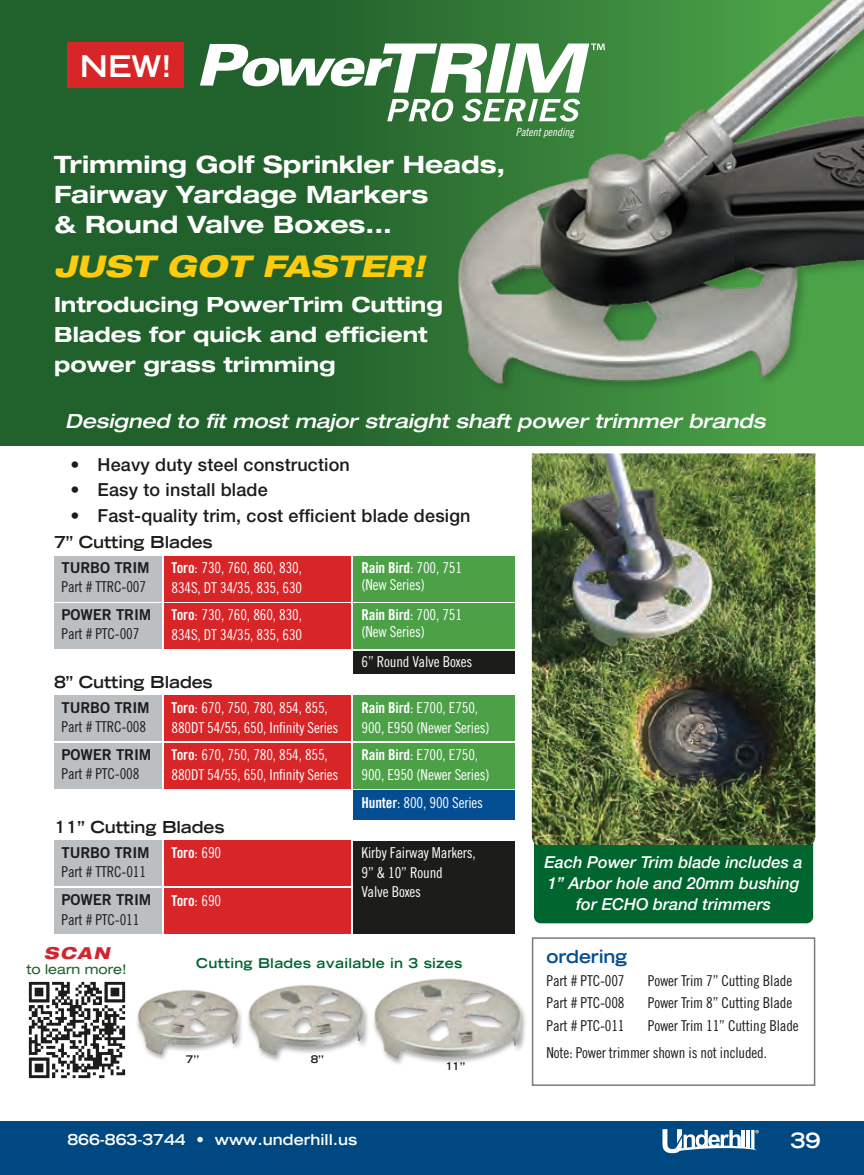
<style>
.page{position:relative;width:864px;height:1175px;background:#fff}
.page>*{position:absolute;margin:0;border:0;box-sizing:border-box;transform-origin:0 0}
.t1{font:italic 800 expanded 30px "Helvetica Neue LT";letter-spacing:.01em;color:#fecb0d}
.t2{font:700 expanded 29.85px "Trade Gothic LH";color:#fff}
.t3{font:700 expanded 24px/30px "Helvetica Neue LT";color:#fff}
.t4{font:700 expanded 21px/30px "Helvetica Neue LT";color:#fff}
.t5{font:700 expanded 21px "Trade Gothic LH";color:#fff}
.t6{font:italic 500 expanded 19.5px "Helvetica Neue LT";color:#fff}
.t7{font:500 18px "Helvetica Neue LT";letter-spacing:.01em;color:#1c1c1a}
.t8{font:700 expanded 18px "Trade Gothic LH";letter-spacing:-.01em;color:#034d92}
.t9{font:italic 500 16.5px/21px "Helvetica Neue LT";color:#fff;text-align:center}
.t10{font:700 expanded 16.5px "Trade Gothic LH";letter-spacing:-.01em;color:#1c1c1a}
.t11{font:italic 800 expanded 16.5px "Helvetica Neue LT";color:#d12531}
.t12{font:15px/19.5px "Trade Gothic Cond Eighteen";letter-spacing:-.01em;color:#fff}
.t13{font:15px/27px "Trade Gothic Cond Eighteen";letter-spacing:-.01em;color:#1c1c1a}
.t14{font:15px "Trade Gothic Bold Two";letter-spacing:-.01em;color:#1c1c1a}
.t15{font:15px "Trade Gothic Bold Cond Twenty";letter-spacing:-.01em;color:#fff}
.t16{font:700 expanded 15px "Trade Gothic LH";color:#fff}
.t17{font:700 expanded 13.5px "Trade Gothic LH";letter-spacing:.02em;color:#00652e}
.t18{font:expanded 13.5px "Helvetica Neue LT";color:#1f612b}
.t19{font:11.25px "Trade Gothic Cond Eighteen Obl";letter-spacing:-.01em;color:#fff}
.t20{font:700 expanded 10.5px "Trade Gothic LH";color:#1c1c1a}
.s1{font-family:"Trade Gothic Bold Cond Twenty"}
.s2{font-family:"Trade Gothic Cond Eighteen"}
</style>
<div class="page">
<svg style="left:0;top:0;width:864px;height:446px;background:#26682f"></svg>
<div style="left:534px;top:827px;width:279px;height:96px;background:#00652e;border-radius:7px"></div>
<img style="left:447px;top:0;width:417px;height:395px">
<img style="left:532px;top:453px;width:283px;height:392px">
<div style="left:353px;top:556px;width:162px;height:45px;background:#4ca147"></div>
<div style="left:164px;top:556px;width:187px;height:45px;background:#d82527"></div>
<div style="left:54px;top:556px;width:108px;height:45px;background:#bcbfc2"></div>
<div style="left:353px;top:603px;width:162px;height:45px;background:#4ca147"></div>
<div style="left:353px;top:651px;width:162px;height:22px;background:#1c1c1a"></div>
<div style="left:164px;top:603px;width:187px;height:45px;background:#d82527"></div>
<div style="left:54px;top:603px;width:108px;height:45px;background:#bcbfc2"></div>
<div style="left:353px;top:696px;width:162px;height:45px;background:#4ca147"></div>
<div style="left:164px;top:696px;width:187px;height:45px;background:#d82527"></div>
<div style="left:54px;top:696px;width:108px;height:45px;background:#bcbfc2"></div>
<div style="left:353px;top:790px;width:162px;height:30px;background:#034d92"></div>
<div style="left:353px;top:743px;width:162px;height:45px;background:#4ca147"></div>
<div style="left:164px;top:743px;width:187px;height:45px;background:#d82527"></div>
<div style="left:54px;top:743px;width:108px;height:45px;background:#bcbfc2"></div>
<div style="left:353px;top:841px;width:162px;height:92px;background:#1c1c1a"></div>
<div style="left:164px;top:841px;width:187px;height:45px;background:#d82527"></div>
<div style="left:54px;top:841px;width:108px;height:45px;background:#bcbfc2"></div>
<div style="left:164px;top:888px;width:187px;height:45px;background:#d82527"></div>
<div style="left:54px;top:888px;width:108px;height:45px;background:#bcbfc2"></div>
<div style="left:0;top:1120px;width:864px;height:54px;background:#004882"></div>
<img style="left:28px;top:981px;width:98px;height:98px">
<svg style="left:662px;top:1129px;width:97px;height:24px"></svg>
<hr style="left:0;top:167px;width:1px;height:81px;background:#040404">
<hr style="left:0;top:332px;width:1px;height:114px;background:#00652e">
<div style="left:68px;top:42px;width:116px;height:45px;background:#d82527"></div>
<svg style="left:387px;top:99px;width:68px;height:23px"></svg>
<svg style="left:462px;top:99px;width:118px;height:23px"></svg>
<svg style="left:200px;top:44px;width:405px;height:49px"></svg>
<div style="left:532px;top:937px;width:283px;height:148px;border:2px solid #797a7b"></div>
<div style="left:371px;top:977px;width:156px;height:89px;background:#000;opacity:.35"></div>
<img style="left:371px;top:977px;width:154px;height:85px">
<img style="left:248px;top:985px;width:120px;height:75px">
<img style="left:137px;top:990px;width:105px;height:68px">
<h2 class="t2" style="left:80px;top:46px;width:93px">NEW!</h2>
<p class="t19" style="left:516px;top:125px;width:60px">Patent pending</p>
<h3 class="t3" style="left:54px;top:149px;width:453px">Trimming Golf Sprinkler Heads,<br>Fairway Yardage Markers<br>&amp; Round Valve Boxes...</h3>
<h1 class="t1" style="left:54px;top:247px;width:372px">JUST GOT FASTER!</h1>
<h3 class="t4" style="left:54px;top:289px;width:390px">Introducing PowerTrim Cutting<br>Blades for quick and efficient power grass trimming</h3>
<h3 class="t6" style="left:65px;top:409px;width:702px">Designed to fit most major straight shaft power trimmer brands</h3>
<p class="t7" style="left:70px;top:454px;width:281px">• Heavy duty steel construction</p>
<p class="t7" style="left:70px;top:479px;width:199px">• Easy to install blade</p>
<p class="t7" style="left:70px;top:505px;width:402px">• Fast-quality trim, cost efficient blade design</p>
<p class="t12" style="left:172px;top:558px;width:132px"><span class="s1">Toro</span>: 730, 760, 860, 830,<br>834S, DT 34/35, 835, 630</p>
<p class="t12" style="left:172px;top:605px;width:132px"><span class="s1">Toro</span>: 730, 760, 860, 830,<br>834S, DT 34/35, 835, 630</p>
<p class="t10" style="left:54px;top:531px;width:160px">7” Cutting Blades</p>
<p class="t14" style="left:62px;top:558px;width:90px">TURBO TRIM</p>
<p class="t13" style="left:62px;top:573px;width:86px">Part # TTRC-007</p>
<p class="t15" style="left:362px;top:559px;width:102px">Rain Bird<span class="s2">: 700, 751</span></p>
<p class="t12" style="left:362px;top:574px;width:65px">(New Series)</p>
<p class="t15" style="left:362px;top:605px;width:102px">Rain Bird<span class="s2">: 700, 751</span></p>
<p class="t12" style="left:362px;top:616px;width:112px;line-height:30.3px">(New Series)<br>6” Round Valve Boxes</p>
<p class="t14" style="left:62px;top:605px;width:91px">POWER TRIM</p>
<p class="t13" style="left:62px;top:620px;width:79px">Part # PTC-007</p>
<p class="t10" style="left:54px;top:671px;width:160px">8” Cutting Blades</p>
<p class="t12" style="left:172px;top:698px;width:168px"><span class="s1">Toro</span>: 670, 750, 780, 854, 855,<br>880DT 54/55, 650, Infinity Series</p>
<p class="t12" style="left:362px;top:698px;width:130px"><span class="s1">Rain Bird</span>: E700, E750,<br>900, E950 (Newer Series)</p>
<p class="t14" style="left:62px;top:698px;width:90px">TURBO TRIM</p>
<p class="t13" style="left:62px;top:713px;width:86px">Part # TTRC-008</p>
<p class="t14" style="left:62px;top:745px;width:91px">POWER TRIM</p>
<p class="t13" style="left:62px;top:760px;width:79px">Part # PTC-008</p>
<p class="t12" style="left:172px;top:745px;width:168px"><span class="s1">Toro</span>: 670, 750, 780, 854, 855,<br>880DT 54/55, 650, Infinity Series</p>
<p class="t12" style="left:362px;top:745px;width:130px"><span class="s1">Rain Bird</span>: E700, E750,<br>900, E950 (Newer Series)</p>
<p class="t12" style="left:362px;top:792px;width:123px"><span class="s1">Hunter</span>: 800, 900 Series</p>
<p class="t10" style="left:54px;top:816px;width:172px">11” Cutting Blades</p>
<p class="t15" style="left:172px;top:843px;width:51px">Toro<span class="s2">: 690</span></p>
<p class="t12" style="left:362px;top:843px;width:116px">Kirby Fairway Markers,<br>9” &amp; 10” Round<br>Valve Boxes</p>
<p class="t14" style="left:62px;top:843px;width:90px">TURBO TRIM</p>
<p class="t13" style="left:62px;top:858px;width:86px">Part # TTRC-011</p>
<p class="t14" style="left:62px;top:890px;width:91px">POWER TRIM</p>
<p class="t15" style="left:172px;top:891px;width:51px">Toro<span class="s2">: 690</span></p>
<p class="t13" style="left:62px;top:905px;width:79px">Part # PTC-011</p>
<p class="t11" style="left:44px;top:942px;width:67px">SCAN</p>
<p class="t18" style="left:27px;top:960px;width:102px">to learn more!</p>
<p class="t17" style="left:196px;top:954px;width:268px">Cutting Blades available in 3 sizes</p>
<p class="t20" style="left:186px;top:1052px;width:15px">7’’</p>
<p class="t20" style="left:311px;top:1052px;width:15px">8’’</p>
<p class="t20" style="left:445px;top:1059px;width:22px">11’’</p>
<p class="t9" style="left:544px;top:851px;width:260px">Each Power Trim blade includes a<br>1” Arbor hole and 20mm bushing for ECHO brand trimmers</p>
<p class="t8" style="left:547px;top:945px;width:82px">ordering</p>
<p class="t13" style="left:547px;top:967px;width:79px">Part # PTC-007</p>
<p class="t13" style="left:648px;top:967px;width:146px">Power Trim 7” Cutting Blade</p>
<p class="t13" style="left:547px;top:989px;width:79px">Part # PTC-008</p>
<p class="t13" style="left:648px;top:989px;width:146px">Power Trim 8” Cutting Blade</p>
<p class="t13" style="left:547px;top:1012px;width:79px">Part # PTC-011</p>
<p class="t13" style="left:547px;top:1012px;width:254px;text-indent:101px">Power Trim 11” Cutting Blade<br>Note: Power trimmer shown is not included.</p>
<p class="t16" style="left:68px;top:1129px;width:291px">866-863-3744 • www.underhill.us</p>
<h3 class="t5" style="left:790px;top:1126px;width:32px">39</h3>
</div>
